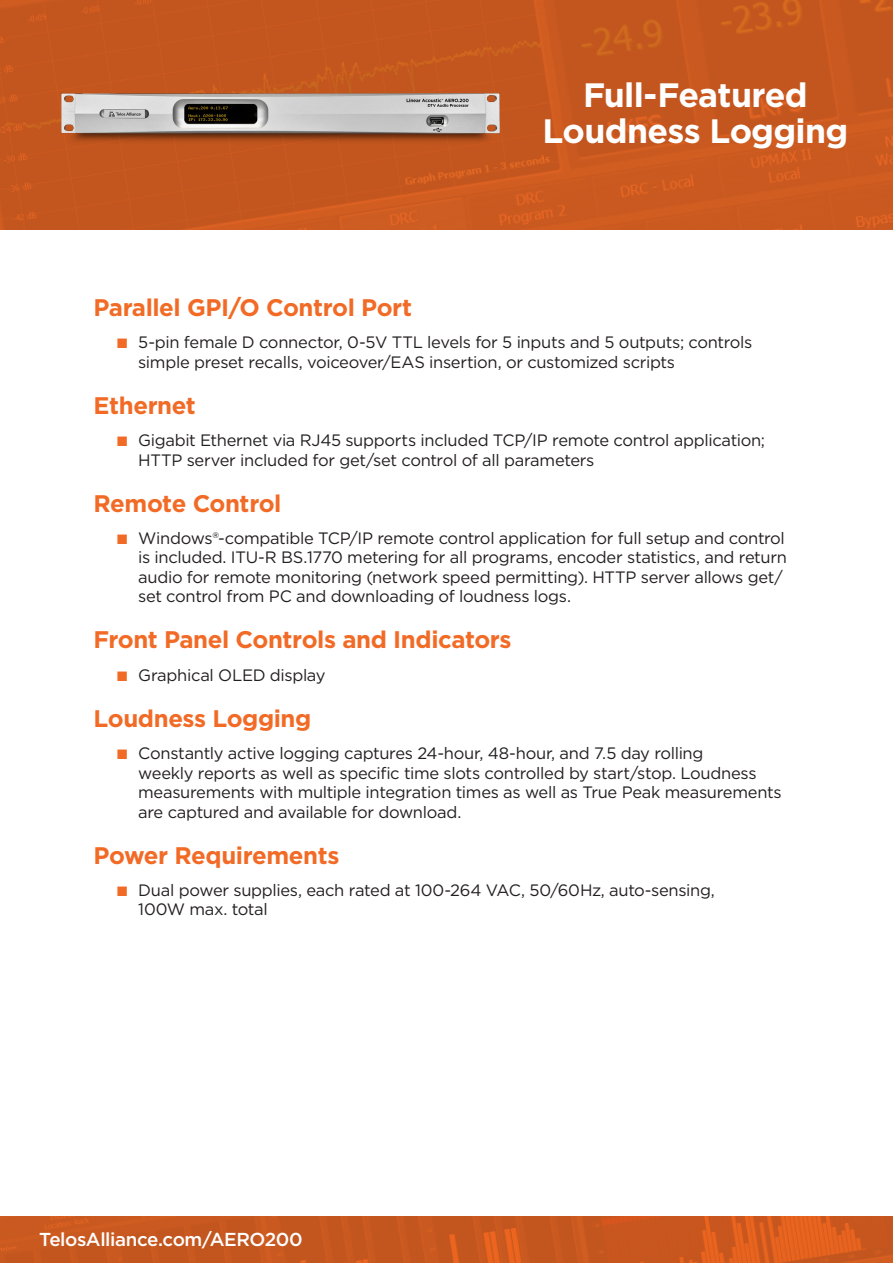
<style>
.page{position:relative;width:893px;height:1263px;background:#fff}
.page>*{position:absolute;margin:0;border:0;box-sizing:border-box;transform-origin:0 0}
.Axia_B1{font:700 33.75px "Gotham";letter-spacing:-.02em;color:#fff}
.Axia_H2{font:700 24px "Gotham";letter-spacing:-.02em;color:#f26b26}
.t1{font:500 18.75px "Gotham";letter-spacing:-.025em;color:#fff}
.t2{font:16.5px/19.5px "Gotham";letter-spacing:-.02em;color:#231f20}
.s1{font-family:"Proxima Nova";font-weight:300;color:#f26b26}
</style>
<div class="page">
<img style="left:0;top:1217px;width:893px;height:46px">
<img style="left:0;top:0;width:893px;height:230px">
<img style="left:40px;top:63px;width:474px;height:98px">
<p class="Axia_B1" style="left:583px;top:73px;width:226px">Full-Featured</p>
<p class="Axia_B1" style="left:542px;top:109px;width:307px">Loudness Logging</p>
<p class="Axia_H2" style="left:94px;top:292px;width:320px">Parallel GPI/O Control Port</p>
<p class="t2" style="left:138px;top:332px;width:616px;text-indent:-21px"><span class="s1">■</span> 5-pin female D connector, 0-5V TTL levels for 5 inputs and 5 outputs; controls simple preset recalls, voiceover/EAS insertion, or customized scripts</p>
<p class="Axia_H2" style="left:94px;top:389px;width:104px">Ethernet</p>
<p class="t2" style="left:138px;top:430px;width:628px;text-indent:-21px"><span class="s1">■</span> Gigabit Ethernet via RJ45 supports included TCP/IP remote control application;<br>HTTP server included for get/set control of all parameters</p>
<p class="Axia_H2" style="left:94px;top:487px;width:189px">Remote Control</p>
<p class="t2" style="left:138px;top:528px;width:650px;text-indent:-21px"><span class="s1">■</span> Windows®-compatible TCP/IP remote control application for full setup and control is included. ITU-R BS.1770 metering for all programs, encoder statistics, and return audio for remote monitoring (network speed permitting). HTTP server allows get/ set control from PC and downloading of loudness logs.</p>
<p class="Axia_H2" style="left:94px;top:624px;width:419px">Front Panel Controls and Indicators</p>
<p class="t2" style="left:117px;top:665px;width:210px"><span class="s1">■</span> Graphical OLED display</p>
<p class="Axia_H2" style="left:94px;top:702px;width:219px">Loudness Logging</p>
<p class="t2" style="left:138px;top:743px;width:645px;text-indent:-21px"><span class="s1">■</span> Constantly active logging captures 24-hour, 48-hour, and 7.5 day rolling<br>weekly reports as well as specific time slots controlled by start/stop. Loudness measurements with multiple integration times as well as True Peak measurements are captured and available for download.</p>
<p class="Axia_H2" style="left:94px;top:839px;width:247px">Power Requirements</p>
<p class="t2" style="left:138px;top:880px;width:578px;text-indent:-21px"><span class="s1">■</span> Dual power supplies, each rated at 100-264 VAC, 50/60Hz, auto-sensing,<br>100W max. total</p>
<p class="t1" style="left:39px;top:1227px;width:265px">TelosAlliance.com/AERO200</p>
</div>
